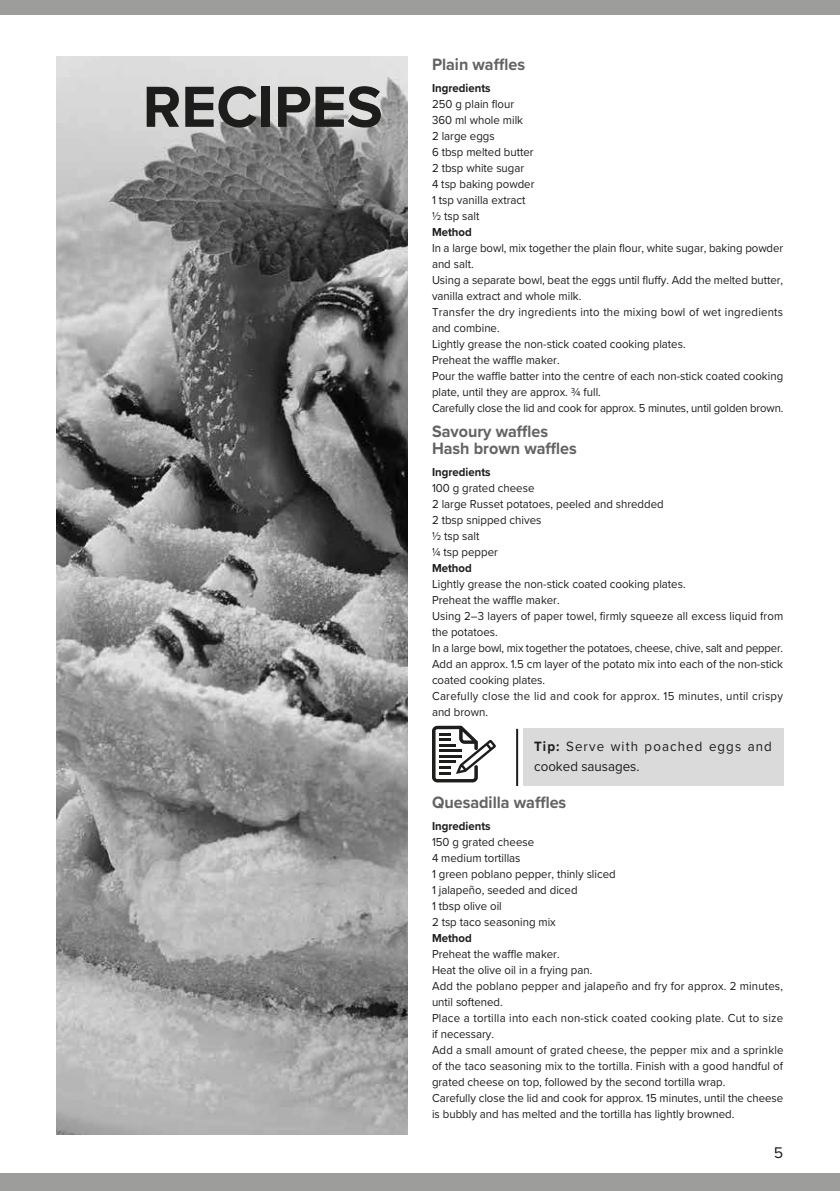
<style>
.page{position:relative;width:840px;height:1191px;background:#fff}
.page>*{position:absolute;margin:0;border:0;box-sizing:border-box;transform-origin:0 0}
.t1{font:700 60px "Proxima Nova";color:#1d1d1b}
.t2{font:700 17px/17px "Proxima Nova";color:#646363;scale:.95 1}
.t3{font:16px "Proxima Nova";color:#1d1d1b}
.t4{font:14px/20px "Proxima Nova";letter-spacing:.08em;color:#1d1d1b;scale:.95 1}
.t5{font:12px/16px "Proxima Nova";color:#1d1d1b;scale:.95 1}
.t6{font:700 12px "Proxima Nova";color:#1d1d1b;scale:.95 1}
.s1{font-weight:700}
</style>
<div class="page">
<div style="left:0;top:0;width:839px;height:14px;background:#9d9d9c"></div>
<div style="left:0;top:1174px;width:839px;height:17px;background:#9d9d9c"></div>
<img style="left:57px;top:57px;width:351px;height:1077px">
<div style="left:522px;top:729px;width:260px;height:57px;background:#dadada"></div>
<hr style="left:516px;top:729px;width:2px;height:57px;background:#1d1d1b">
<svg style="left:432px;top:725px;width:63px;height:57px"></svg>
<h1 class="t1" style="left:143px;top:62px;width:241px">RECIPES</h1>
<h2 class="t2" style="left:432px;top:56px;width:99px">Plain waffles</h2>
<p class="t6" style="left:432px;top:79px;width:63px">Ingredients</p>
<p class="t5" style="left:432px;top:95px;width:109px">250 g plain flour<br>360 ml whole milk<br>2 large eggs<br>6 tbsp melted butter<br>2 tbsp white sugar<br>4 tsp baking powder<br>1 tsp vanilla extract ½ tsp salt</p>
<p class="t6" style="left:432px;top:223px;width:43px">Method</p>
<p class="t5" style="left:432px;top:239px;width:371px">In a large bowl, mix together the plain flour, white sugar, baking powder and salt.<br>Using a separate bowl, beat the eggs until fluffy. Add the melted butter, vanilla extract and whole milk.<br>Transfer the dry ingredients into the mixing bowl of wet ingredients and combine.<br>Lightly grease the non-stick coated cooking plates.<br>Preheat the waffle maker.<br>Pour the waffle batter into the centre of each non-stick coated cooking plate, until they are approx. ¾ full.<br>Carefully close the lid and cook for approx. 5 minutes, until golden brown.</p>
<h2 class="t2" style="left:432px;top:423px;width:154px">Savoury waffles<br>Hash brown waffles</h2>
<p class="t6" style="left:432px;top:463px;width:63px">Ingredients</p>
<p class="t5" style="left:432px;top:479px;width:245px">100 g grated cheese<br>2 large Russet potatoes, peeled and shredded<br>2 tbsp snipped chives<br>½ tsp salt<br>¼ tsp pepper</p>
<p class="t6" style="left:432px;top:559px;width:43px">Method</p>
<p class="t5" style="left:432px;top:575px;width:371px">Lightly grease the non-stick coated cooking plates.<br>Preheat the waffle maker.<br>Using 2–3 layers of paper towel, firmly squeeze all excess liquid from the potatoes.<br>In a large bowl, mix together the potatoes, cheese, chive, salt and pepper.<br>Add an approx. 1.5 cm layer of the potato mix into each of the non-stick coated cooking plates.<br>Carefully close the lid and cook for approx. 15 minutes, until crispy and brown.</p>
<p class="t4" style="left:534px;top:736px;width:252px"><span class="s1">Tip:</span> Serve with poached eggs and cooked sausages.</p>
<h2 class="t2" style="left:432px;top:793px;width:143px">Quesadilla waffles</h2>
<p class="t6" style="left:432px;top:817px;width:63px">Ingredients</p>
<p class="t5" style="left:432px;top:833px;width:195px">150 g grated cheese<br>4 medium tortillas<br>1 green poblano pepper, thinly sliced<br>1 jalapeño, seeded and diced<br>1 tbsp olive oil<br>2 tsp taco seasoning mix</p>
<p class="t6" style="left:432px;top:929px;width:43px">Method</p>
<p class="t5" style="left:432px;top:945px;width:371px">Preheat the waffle maker.<br>Heat the olive oil in a frying pan.<br>Add the poblano pepper and jalapeño and fry for approx. 2 minutes, until softened.<br>Place a tortilla into each non-stick coated cooking plate. Cut to size if necessary.<br>Add a small amount of grated cheese, the pepper mix and a sprinkle of the taco seasoning mix to the tortilla. Finish with a good handful of grated cheese on top, followed by the second tortilla wrap.<br>Carefully close the lid and cook for approx. 15 minutes, until the cheese is bubbly and has melted and the tortilla has lightly browned.</p>
<h3 class="t3" style="left:773px;top:1141px;width:11px">5</h3>
</div>
